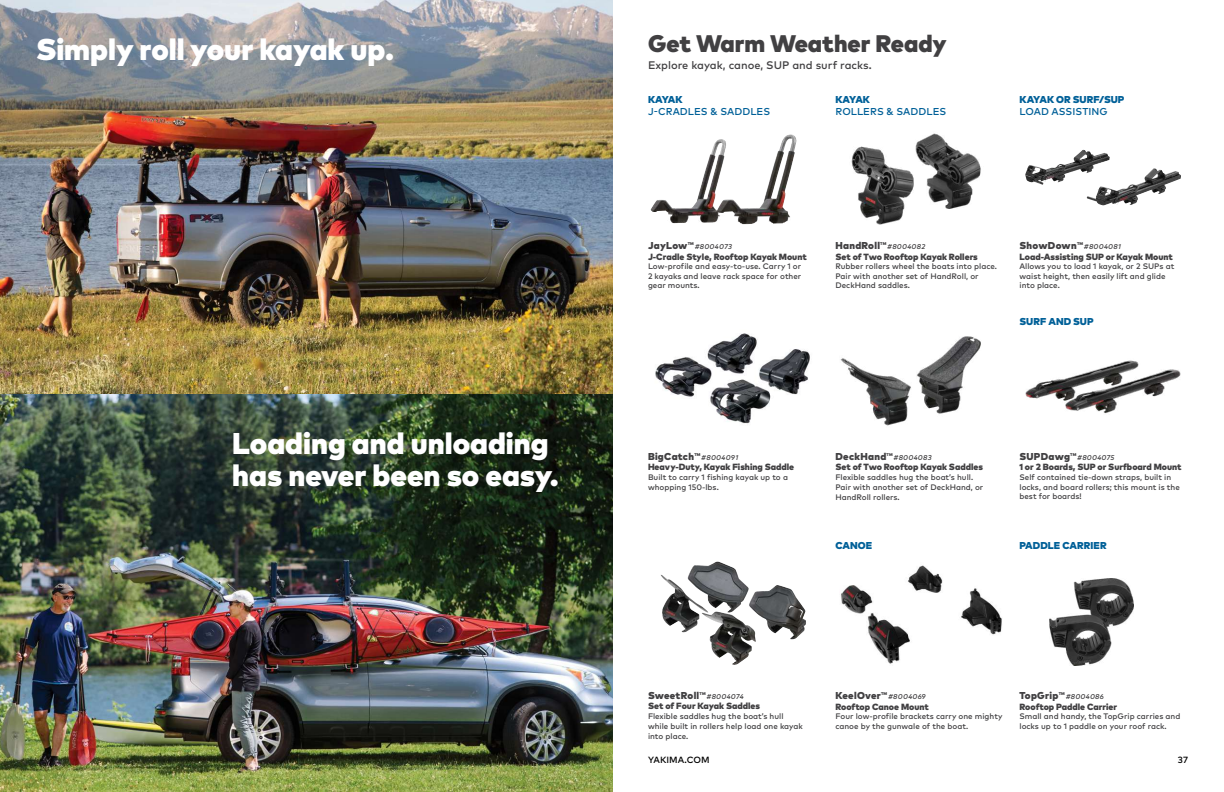
<style>
.page{position:relative;width:1224px;height:792px;background:#fff}
.page>*{position:absolute;margin:0;border:0;box-sizing:border-box;transform-origin:0 0}
.t1{font:900 30px/32px "Mark OT";color:#fff}
.t2{font:900 24px "Mark OT";color:#414042}
.t3{font:500 11px "Mark OT";color:#414042}
.t4{font:900 10px "Mark OT";letter-spacing:.03em;color:#414042}
.t5{font:900 10px "Mark OT";letter-spacing:.005em;color:#006098}
.t6{font:500 10px "Mark OT";letter-spacing:.005em;color:#006098}
.t7{font:900 9px "Mark OT";color:#414042}
.t8{font:500 9px "Mark OT";letter-spacing:.005em;color:#000}
.t9{font:500 8px/9.6px "Mark OT";color:#414042}
.t10{font:italic 500 7px "Mark OT";letter-spacing:.035em;color:#414042}
.t11{font:900 4px "Mark OT";color:#414042}
</style>
<div class="page">
<img style="left:0;top:0;width:612px;height:394px">
<img style="left:0;top:394px;width:612px;height:398px">
<img style="left:650px;top:136px;width:147px;height:88px">
<img style="left:851px;top:133px;width:130px;height:92px">
<img style="left:1025px;top:150px;width:85px;height:35px">
<img style="left:655px;top:333px;width:155px;height:91px">
<img style="left:840px;top:336px;width:141px;height:90px">
<img style="left:1025px;top:360px;width:156px;height:54px">
<img style="left:661px;top:561px;width:88px;height:72px">
<img style="left:841px;top:565px;width:161px;height:99px">
<img style="left:1049px;top:579px;width:84px;height:87px">
<h1 class="t1" style="left:36px;top:32px;width:360px">Simply roll your kayak up.</h1>
<h1 class="t1" style="left:232px;top:426px;width:328px">Loading and unloading has never been so easy.</h1>
<h2 class="t2" style="left:648px;top:28px;width:300px">Get Warm Weather Ready</h2>
<h3 class="t3" style="left:648px;top:58px;width:225px">Explore kayak, canoe, SUP and surf racks.</h3>
<p class="t5" style="left:648px;top:93px;width:36px">KAYAK</p>
<p class="t6" style="left:648px;top:106px;width:124px">J-CRADLES &amp; SADDLES</p>
<p class="t5" style="left:835px;top:93px;width:36px">KAYAK</p>
<p class="t6" style="left:835px;top:106px;width:112px">ROLLERS &amp; SADDLES</p>
<p class="t5" style="left:1020px;top:93px;width:106px">KAYAK OR SURF/SUP</p>
<p class="t6" style="left:1020px;top:106px;width:90px">LOAD ASSISTING</p>
<p class="t4" style="left:648px;top:239px;width:41px">JayLow</p>
<p class="t11" style="left:688px;top:241px;width:8px">TM</p>
<p class="t10" style="left:695px;top:242px;width:39px">#8004073</p>
<p class="t7" style="left:648px;top:250px;width:160px">J-Cradle Style, Rooftop Kayak Mount</p>
<p class="t9" style="left:648px;top:261px;width:155px;text-align:justify">Low-profile and easy-to-use. Carry 1 or 2 kayaks and leave rack space for other gear mounts.</p>
<p class="t4" style="left:835px;top:239px;width:46px">HandRoll</p>
<p class="t11" style="left:880px;top:241px;width:8px">TM</p>
<p class="t10" style="left:887px;top:242px;width:40px">#8004082</p>
<p class="t7" style="left:835px;top:250px;width:144px">Set of Two Rooftop Kayak Rollers</p>
<p class="t9" style="left:835px;top:261px;width:163px">Rubber rollers wheel the boats into place.<br>Pair with another set of HandRoll, or<br>DeckHand saddles.</p>
<p class="t4" style="left:1020px;top:239px;width:59px">ShowDown</p>
<p class="t11" style="left:1077px;top:241px;width:8px">TM</p>
<p class="t10" style="left:1084px;top:242px;width:39px">#8004081</p>
<p class="t7" style="left:1020px;top:250px;width:155px">Load-Assisting SUP or Kayak Mount</p>
<p class="t9" style="left:1020px;top:261px;width:156px">Allows you to load 1 kayak, or 2 SUPs at waist height, then easily lift and glide into place.</p>
<p class="t5" style="left:1020px;top:315px;width:76px">SURF AND SUP</p>
<p class="t4" style="left:648px;top:450px;width:48px">BigCatch</p>
<p class="t11" style="left:694px;top:452px;width:8px">TM</p>
<p class="t10" style="left:701px;top:453px;width:38px">#8004091</p>
<p class="t7" style="left:648px;top:461px;width:148px">Heavy-Duty, Kayak Fishing Saddle</p>
<p class="t9" style="left:648px;top:472px;width:142px">Built to carry 1 fishing kayak up to a whopping 150-lbs.</p>
<p class="t4" style="left:835px;top:450px;width:52px">DeckHand</p>
<p class="t11" style="left:887px;top:452px;width:8px">TM</p>
<p class="t10" style="left:894px;top:453px;width:40px">#8004083</p>
<p class="t7" style="left:835px;top:461px;width:149px">Set of Two Rooftop Kayak Saddles</p>
<p class="t9" style="left:835px;top:472px;width:149px;line-height:10px">Flexible saddles hug the boat’s hull.<br>Pair with another set of DeckHand, or<br>HandRoll rollers.</p>
<p class="t4" style="left:1020px;top:450px;width:52px">SUPDawg</p>
<p class="t11" style="left:1070px;top:452px;width:8px">TM</p>
<p class="t10" style="left:1077px;top:453px;width:39px">#8004075</p>
<p class="t7" style="left:1020px;top:461px;width:164px">1 or 2 Boards, SUP or Surfboard Mount</p>
<p class="t9" style="left:1020px;top:472px;width:162px">Self contained tie-down straps, built in locks, and board rollers; this mount is the best for boards!</p>
<p class="t5" style="left:835px;top:539px;width:38px">CANOE</p>
<p class="t5" style="left:1020px;top:539px;width:89px">PADDLE CARRIER</p>
<p class="t4" style="left:648px;top:689px;width:53px">SweetRoll</p>
<p class="t11" style="left:700px;top:691px;width:8px">TM</p>
<p class="t10" style="left:706px;top:692px;width:39px">#8004074</p>
<p class="t7" style="left:648px;top:700px;width:114px">Set of Four Kayak Saddles</p>
<p class="t9" style="left:648px;top:711px;width:156px;line-height:10px">Flexible saddles hug the boat’s hull while built in rollers help load one kayak into place.</p>
<p class="t4" style="left:835px;top:689px;width:47px">KeelOver</p>
<p class="t11" style="left:881px;top:691px;width:8px">TM</p>
<p class="t10" style="left:888px;top:692px;width:39px">#8004069</p>
<p class="t7" style="left:835px;top:701px;width:95px">Rooftop Canoe Mount</p>
<p class="t9" style="left:835px;top:712px;width:169px">Four low-profile brackets carry one mighty canoe by the gunwale of the boat.</p>
<p class="t4" style="left:1020px;top:689px;width:40px">TopGrip</p>
<p class="t11" style="left:1059px;top:691px;width:8px">TM</p>
<p class="t10" style="left:1066px;top:692px;width:40px">#8004086</p>
<p class="t7" style="left:1020px;top:701px;width:99px">Rooftop Paddle Carrier</p>
<p class="t9" style="left:1020px;top:712px;width:162px">Small and handy, the TopGrip carries and locks up to 1 paddle on your roof rack.</p>
<p class="t8" style="left:648px;top:754px;width:63px">YAKIMA.COM</p>
<p class="t8" style="left:1178px;top:754px;width:12px">37</p>
</div>
